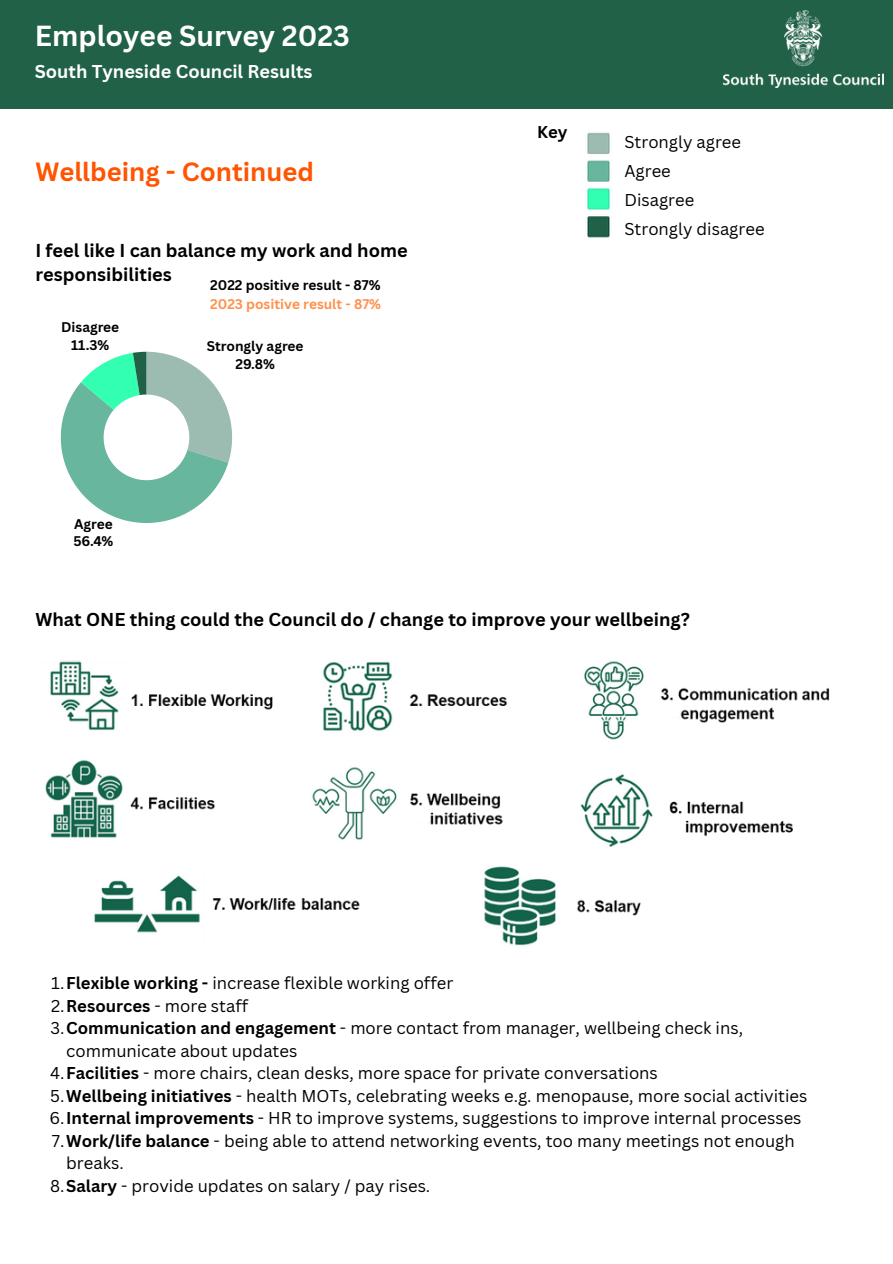
<style>
.page{position:relative;width:893px;height:1264px;background:#fff}
.page>*{position:absolute;margin:0;border:0;box-sizing:border-box;transform-origin:0 0}
.t1{font:700 28.2px "Canva Sans";color:#fff}
.t2{font:700 25.65px "Canva Sans";color:#ff5401}
.t3{font:700 18.15px/24.8px "Canva Sans";color:#000}
.t4{font:700 18.15px "Canva Sans";color:#fff}
.t5{font:16.65px/22.5px "Canva Sans";color:#000}
.t6{font:700 16.65px "Canva Sans";color:#000}
.t7{font:700 13.65px "Canva Sans";color:#000}
.t8{font:700 13.65px "Canva Sans";color:#ff914d}
.s1{font-weight:700}
</style>
<div class="page">
<div style="left:0;top:0;width:892px;height:109px;background:#206148"></div>
<img style="left:723px;top:10px;width:160px;height:78px">
<img style="left:587px;top:132px;width:23px;height:106px">
<svg style="left:61px;top:352px;width:171px;height:171px"></svg>
<img style="left:45px;top:660px;width:785px;height:286px">
<p class="t1" style="left:35px;top:16px;width:316px">Employee Survey 2023</p>
<p class="t4" style="left:35px;top:59px;width:279px">South Tyneside Council Results</p>
<p class="t2" style="left:35px;top:153px;width:280px">Wellbeing - Continued</p>
<p class="t3" style="left:35px;top:237px;width:374px">I feel like I can balance my work and home responsibilities</p>
<p class="t7" style="left:210px;top:275px;width:172px">2022 positive result - 87%</p>
<p class="t8" style="left:210px;top:295px;width:172px">2023 positive result - 87%</p>
<p class="t7" style="left:61px;top:317px;width:60px">Disagree</p>
<p class="t7" style="left:71px;top:335px;width:40px">11.3%</p>
<p class="t7" style="left:74px;top:514px;width:40px">Agree</p>
<p class="t7" style="left:73px;top:531px;width:42px">56.4%</p>
<p class="t7" style="left:207px;top:336px;width:98px">Strongly agree</p>
<p class="t7" style="left:235px;top:354px;width:41px">29.8%</p>
<p class="t6" style="left:537px;top:120px;width:32px">Key</p>
<p class="t5" style="left:624px;top:130px;width:118px">Strongly agree</p>
<p class="t5" style="left:624px;top:159px;width:48px">Agree</p>
<p class="t5" style="left:624px;top:188px;width:71px">Disagree</p>
<p class="t5" style="left:624px;top:217px;width:142px">Strongly disagree</p>
<p class="t3" style="left:35px;top:606px;width:656px">What ONE thing could the Council do / change to improve your wellbeing?</p>
<p class="t5" style="left:51px;top:971px;width:403px">1.<span class="s1">Flexible working -</span> increase flexible working offer</p>
<p class="t5" style="left:51px;top:994px;width:199px">2.<span class="s1">Resources</span> - more staff</p>
<p class="t5" style="left:66px;top:1016px;width:678px;text-indent:-16px">3.<span class="s1">Communication and engagement</span> - more contact from manager, wellbeing check ins, communicate about updates</p>
<p class="t5" style="left:50px;top:1061px;width:609px">4.<span class="s1">Facilities</span> - more chairs, clean desks, more space for private conversations</p>
<p class="t5" style="left:50px;top:1084px;width:758px">5.<span class="s1">Wellbeing initiatives</span> - health MOTs, celebrating weeks e.g. menopause, more social activities</p>
<p class="t5" style="left:49px;top:1106px;width:753px">6.<span class="s1">Internal improvements</span> - HR to improve systems, suggestions to improve internal processes</p>
<p class="t5" style="left:66px;top:1129px;width:730px;text-indent:-14px">7.<span class="s1">Work/life balance</span> - being able to attend networking events, too many meetings not enough breaks.</p>
<p class="t5" style="left:50px;top:1174px;width:382px">8.<span class="s1">Salary</span> - provide updates on salary / pay rises.</p>
</div>
